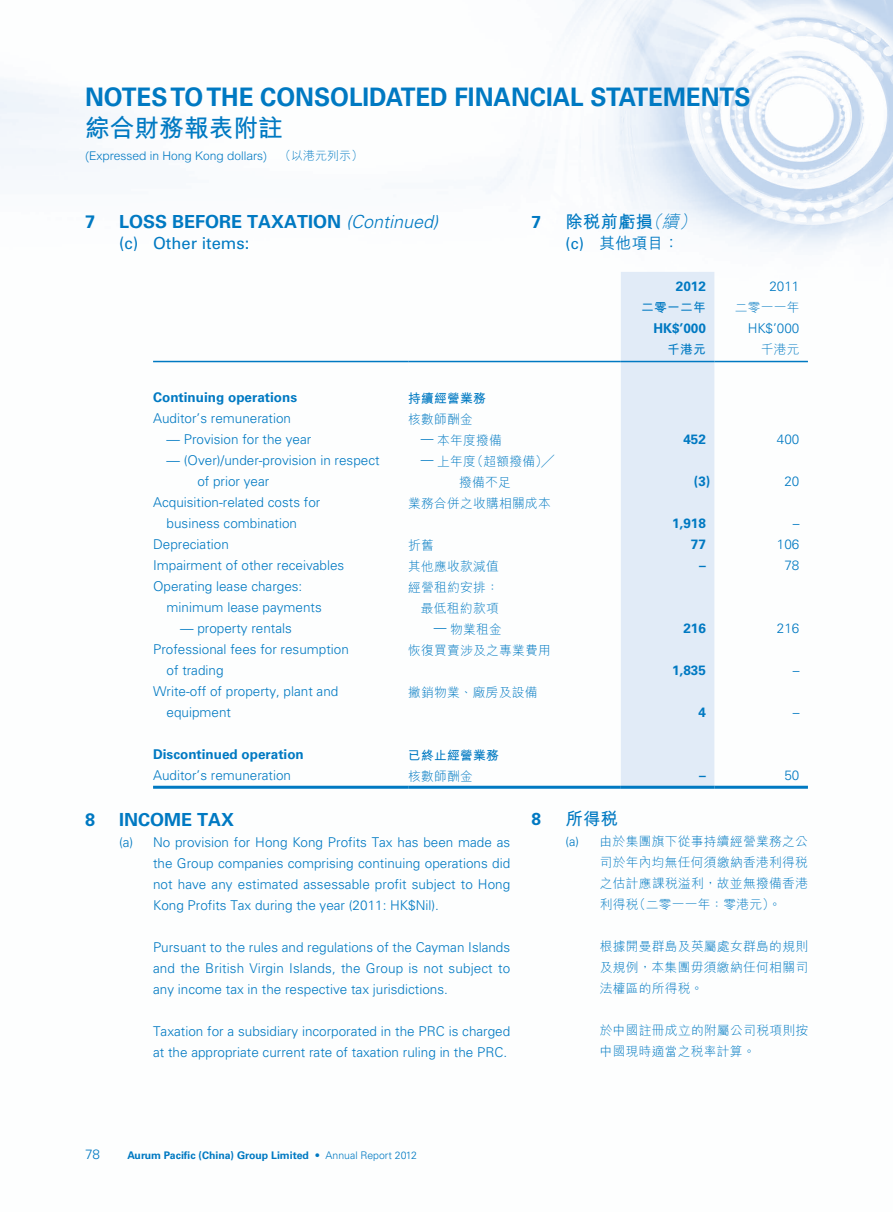
<style>
.page{position:relative;width:893px;height:1212px;background:#fff}
.page>*{position:absolute;margin:0;border:0;box-sizing:border-box;transform-origin:0 0}
.t1{font:700 25.5px "Univers LT Std";color:#0079c2;scale:.95 1}
.t2{font:700 24.75px "M Hei HK";color:#0079c2}
.t3{font:700 18px "Univers LT Std";color:#0079c2}
.t4{font:700 17.25px "M Hei HK";letter-spacing:.02em;color:#0079c2}
.t5{font:700 17.25px "Univers LT Std";color:#0079c2}
.t6{font:16.5px "Univers LT Std";color:#0079c2}
.t7{font:500 15.75px "M Hei HK";color:#0079c2}
.t8{font:300 13.5px/21px "Univers LT Std";color:#0079c2}
.t9{font:700 13.5px "Univers LT Std";color:#0079c2}
.t10{font:300 12.75px/21px "M Hei HK";letter-spacing:.02em;color:#0079c2;text-align:justify}
.t11{font:700 12.75px "M Hei HK";letter-spacing:.02em;color:#0079c2}
.t12{font:300 12px "M Hei HK";color:#0079c2}
.t13{font:700 10.5px "Univers LT Std";color:#0079c2}
.s1{font-weight:300;font-style:italic}
.s2{font-family:"Univers LT Std";font-weight:400}
.s3{font-family:"Univers LT Std"}
.s4{font-weight:300}
</style>
<div class="page">
<img style="left:0;top:0;width:893px;height:786px">
<div style="left:621px;top:272px;width:93px;height:514px;background:#e1ebf7"></div>
<hr style="left:153px;top:361px;width:255px;height:1px;background:#0079c2">
<hr style="left:408px;top:361px;width:213px;height:1px;background:#0079c2">
<hr style="left:621px;top:361px;width:93px;height:1px;background:#0079c2">
<hr style="left:714px;top:361px;width:94px;height:1px;background:#0079c2">
<hr style="left:153px;top:786px;width:255px;height:3px;background:#0079c2">
<hr style="left:408px;top:786px;width:213px;height:3px;background:#0079c2">
<hr style="left:621px;top:786px;width:93px;height:3px;background:#0079c2">
<hr style="left:714px;top:786px;width:94px;height:3px;background:#0079c2">
<h1 class="t1" style="left:85px;top:82px;width:38px">Notes</h1>
<h1 class="t1" style="left:171px;top:82px;width:55px">to the</h1>
<h1 class="t1" style="left:260px;top:82px;width:18px">consolidated</h1>
<h1 class="t1" style="left:454px;top:82px;width:16px">financial</h1>
<h1 class="t1" style="left:590px;top:82px;width:18px">statements</h1>
<h2 class="t2" style="left:85px;top:110px;width:199px">綜合財務報表附註</h2>
<p class="t12" style="left:85px;top:149px;width:280px">(Expressed in Hong Kong dollars) （以港元列示）</p>
<h3 class="t3" style="left:85px;top:211px;width:12px">7</h3>
<h3 class="t3" style="left:119px;top:211px;width:321px">LOSS BEFORE TAXATION <span class="s1">(Continued)</span></h3>
<p class="t6" style="left:119px;top:233px;width:132px">(c) Other items:</p>
<p class="t5" style="left:531px;top:212px;width:11px">7</p>
<p class="t4" style="left:566px;top:209px;width:136px">除稅前虧損<span class="s1">（續）</span></p>
<p class="t7" style="left:566px;top:232px;width:115px"><span class="s2">(c)</span> 其他項目：</p>
<p class="t9" style="left:676px;top:278px;width:32px">2012</p>
<p class="t8" style="left:769px;top:275px;width:32px">2011</p>
<p class="t11" style="left:641px;top:298px;width:66px">二零一二年</p>
<p class="t10" style="left:735px;top:297px;width:66px">二零一一年</p>
<p class="t9" style="left:653px;top:320px;width:54px">HK$’000</p>
<p class="t8" style="left:748px;top:317px;width:53px">HK$’000</p>
<p class="t11" style="left:667px;top:340px;width:40px">千港元</p>
<p class="t10" style="left:761px;top:339px;width:40px">千港元</p>
<p class="t9" style="left:153px;top:389px;width:146px">Continuing operations</p>
<p class="t11" style="left:408px;top:389px;width:79px">持續經營業務</p>
<p class="t8" style="left:153px;top:408px;width:140px">Auditor’s remuneration</p>
<p class="t10" style="left:408px;top:408px;width:66px">核數師酬金</p>
<p class="t8" style="left:167px;top:429px;width:146px">— Provision for the year</p>
<p class="t10" style="left:421px;top:429px;width:83px"><sup>—</sup> 本年度撥備</p>
<p class="t9" style="left:683px;top:431px;width:24px">452</p>
<p class="t8" style="left:777px;top:429px;width:24px">400</p>
<p class="t8" style="left:197px;top:450px;width:184px;text-indent:-31px">— (Over)/under-provision in respect of prior year</p>
<p class="t10" style="left:421px;top:450px;width:135px;text-align:center"><span class="s3">—</span> 上年度（超額撥備）╱撥備不足</p>
<p class="t9" style="left:694px;top:473px;width:18px">(3)</p>
<p class="t8" style="left:784px;top:471px;width:17px">20</p>
<p class="t8" style="left:167px;top:492px;width:155px;text-indent:-14px">Acquisition-related costs for business combination</p>
<p class="t10" style="left:408px;top:492px;width:144px">業務合併之收購相關成本</p>
<p class="t9" style="left:672px;top:515px;width:35px">1,918</p>
<p class="t8" style="left:793px;top:513px;width:8px">–</p>
<p class="t8" style="left:153px;top:534px;width:77px">Depreciation</p>
<p class="t10" style="left:408px;top:534px;width:27px">折舊</p>
<p class="t9" style="left:691px;top:536px;width:17px">77</p>
<p class="t8" style="left:777px;top:534px;width:24px">106</p>
<p class="t8" style="left:153px;top:555px;width:193px">Impairment of other receivables</p>
<p class="t10" style="left:408px;top:555px;width:92px">其他應收款減值</p>
<p class="t9" style="left:699px;top:557px;width:8px">–</p>
<p class="t8" style="left:784px;top:555px;width:17px">78</p>
<p class="t8" style="left:167px;top:576px;width:157px;text-indent:-14px">Operating lease charges: minimum lease payments</p>
<p class="t10" style="left:408px;top:576px;width:92px;text-align:right">經營租約安排：最低租約款項</p>
<p class="t8" style="left:180px;top:618px;width:113px">— property rentals</p>
<p class="t10" style="left:434px;top:618px;width:70px"><span class="s3">—</span> 物業租金</p>
<p class="t9" style="left:683px;top:620px;width:24px">216</p>
<p class="t8" style="left:777px;top:618px;width:24px">216</p>
<p class="t8" style="left:167px;top:639px;width:184px;text-indent:-14px">Professional fees for resumption of trading</p>
<p class="t10" style="left:408px;top:639px;width:144px">恢復買賣涉及之專業費用</p>
<p class="t9" style="left:672px;top:662px;width:35px">1,835</p>
<p class="t8" style="left:793px;top:660px;width:8px">–</p>
<p class="t8" style="left:167px;top:681px;width:173px;text-indent:-14px">Write-off of property, plant and equipment</p>
<p class="t10" style="left:408px;top:681px;width:131px">撇銷物業、廠房及設備</p>
<p class="t9" style="left:698px;top:704px;width:9px">4</p>
<p class="t8" style="left:793px;top:702px;width:8px">–</p>
<p class="t9" style="left:153px;top:746px;width:152px">Discontinued operation</p>
<p class="t11" style="left:408px;top:746px;width:92px">已終止經營業務</p>
<p class="t8" style="left:153px;top:765px;width:140px">Auditor’s remuneration</p>
<p class="t10" style="left:408px;top:765px;width:66px">核數師酬金</p>
<p class="t9" style="left:699px;top:767px;width:8px">–</p>
<p class="t8" style="left:784px;top:765px;width:17px">50</p>
<h3 class="t3" style="left:85px;top:809px;width:12px">8</h3>
<h3 class="t3" style="left:119px;top:809px;width:117px">INCOME TAX</h3>
<p class="t8" style="left:153px;top:832px;width:359px;text-align:justify;text-indent:-34px">(a) No provision for Hong Kong Profits Tax has been made as the Group companies comprising continuing operations did not have any estimated assessable profit subject to Hong Kong Profits Tax during the year (2011: HK$Nil).</p>
<p class="t8" style="left:153px;top:937px;width:359px;text-align:justify">Pursuant to the rules and regulations of the Cayman Islands and the British Virgin Islands, the Group is not subject to any income tax in the respective tax jurisdictions.</p>
<p class="t8" style="left:153px;top:1021px;width:359px">Taxation for a subsidiary incorporated in the PRC is charged at the appropriate current rate of taxation ruling in the PRC.</p>
<p class="t5" style="left:531px;top:809px;width:11px">8</p>
<p class="t4" style="left:566px;top:806px;width:54px">所得稅</p>
<p class="t10" style="left:600px;top:831px;width:210px;text-indent:-34px"><span class="s3">(a)</span> 由於集團旗下從事持續經營業務之公司於年內均無任何須繳納香港利得稅之估計應課稅溢利，故並無撥備香港利得稅（二零一一年：零港元）。</p>
<p class="t10" style="left:600px;top:936px;width:210px">根據開曼群島及英屬處女群島的規則及規例，本集團毋須繳納任何相關司法權區的所得稅。</p>
<p class="t10" style="left:600px;top:1020px;width:210px">於中國註冊成立的附屬公司稅項則按中國現時適當之稅率計算。</p>
<p class="t8" style="left:85px;top:1144px;width:17px">78</p>
<p class="t13" style="left:128px;top:1149px;width:291px">Aurum Pacific (China) Group Limited <span class="s4">• Annual Report 2012</span></p>
</div>
